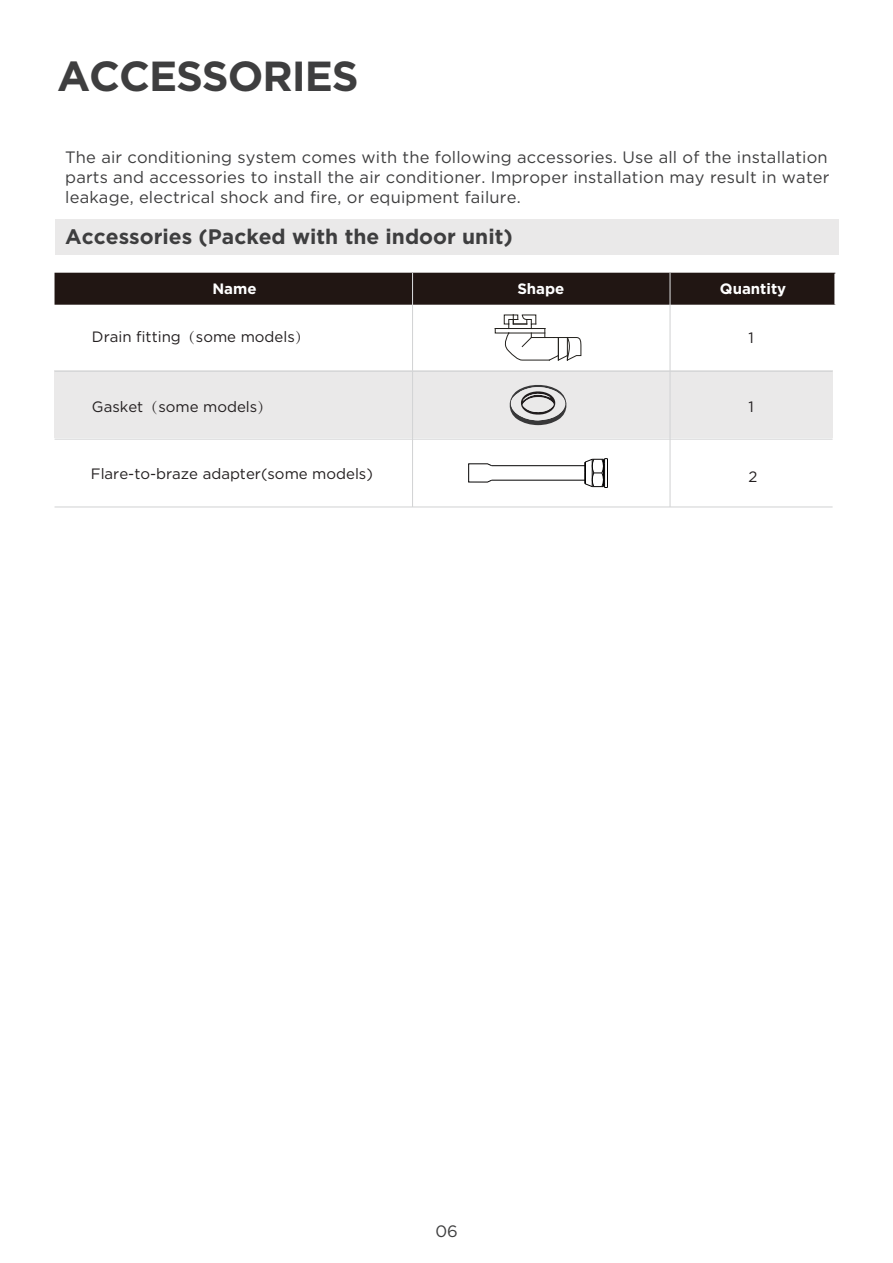
<style>
.page{position:relative;width:893px;height:1263px;background:#fff}
.page>*{position:absolute;margin:0;border:0;box-sizing:border-box;transform-origin:0 0}
.t1{font:700 42px "Gotham";letter-spacing:-.025em;color:#3e3e3f}
.t2{font:700 21px "Gotham";color:#3e3e3f}
.t3{font:16.5px/19.8px "Gotham";letter-spacing:.01em;color:#3e3e3f;text-align:justify}
.t4{font:15px "Gotham";color:#231f20}
.t5{font:700 15px "Gotham";color:#fff}
.s1{font-family:"Adobe Song Std";font-weight:300}
</style>
<div class="page">
<div style="left:55px;top:370px;width:778px;height:68px;background:#eae9e9"></div>
<svg style="left:468px;top:463px;width:25px;height:20px"></svg>
<hr style="left:492px;top:480px;width:94px;height:1px;background:#040303">
<hr style="left:492px;top:465px;width:94px;height:1px;background:#040303">
<svg style="left:584px;top:458px;width:24px;height:30px"></svg>
<div style="left:55px;top:273px;width:780px;height:32px;background:#211613"></div>
<hr style="left:669px;top:273px;width:2px;height:234px;background:#d3d4d5">
<hr style="left:55px;top:371px;width:778px;height:1px;background:#d3d4d5">
<hr style="left:55px;top:506px;width:778px;height:1px;background:#d3d4d5">
<hr style="left:55px;top:439px;width:778px;height:1px;background:#d3d4d5">
<hr style="left:834px;top:274px;width:2px;height:30px;background:#fff">
<hr style="left:412px;top:273px;width:1px;height:234px;background:#d3d4d5">
<div style="left:495px;top:328px;width:14px;height:5px;border:1px solid #23211d"></div>
<hr style="left:495px;top:328px;width:50px;height:1px;background:#23211d">
<svg style="left:503px;top:314px;width:79px;height:47px"></svg>
<svg style="left:510px;top:385px;width:56px;height:40px"></svg>
<div style="left:55px;top:219px;width:783px;height:36px;background:#eae9e9"></div>
<h1 class="t1" style="left:57px;top:49px;width:303px">ACCESSORIES</h1>
<p class="t3" style="left:65px;top:147px;width:766px">The air conditioning system comes with the following accessories. Use all of the installation parts and accessories to install the air conditioner. Improper installation may result in water leakage, electrical shock and fire, or equipment failure.</p>
<p class="t2" style="left:65px;top:222px;width:449px">Accessories (Packed with the indoor unit)</p>
<p class="t5" style="left:212px;top:279px;width:46px">Name</p>
<p class="t5" style="left:517px;top:279px;width:49px">Shape</p>
<p class="t5" style="left:720px;top:279px;width:68px">Quantity</p>
<p class="t4" style="left:749px;top:328px;width:7px">1</p>
<p class="t4" style="left:92px;top:327px;width:219px">Drain fitting<span class="s1">（</span>some models<span class="s1">）</span></p>
<p class="t4" style="left:92px;top:397px;width:182px">Gasket<span class="s1">（</span>some models<span class="s1">）</span></p>
<p class="t4" style="left:749px;top:397px;width:7px">1</p>
<p class="t4" style="left:91px;top:465px;width:284px">Flare-to-braze adapter(some models)</p>
<p class="t4" style="left:749px;top:467px;width:10px">2</p>
<p class="t3" style="left:435px;top:1220px;width:24px">06</p>
</div>
